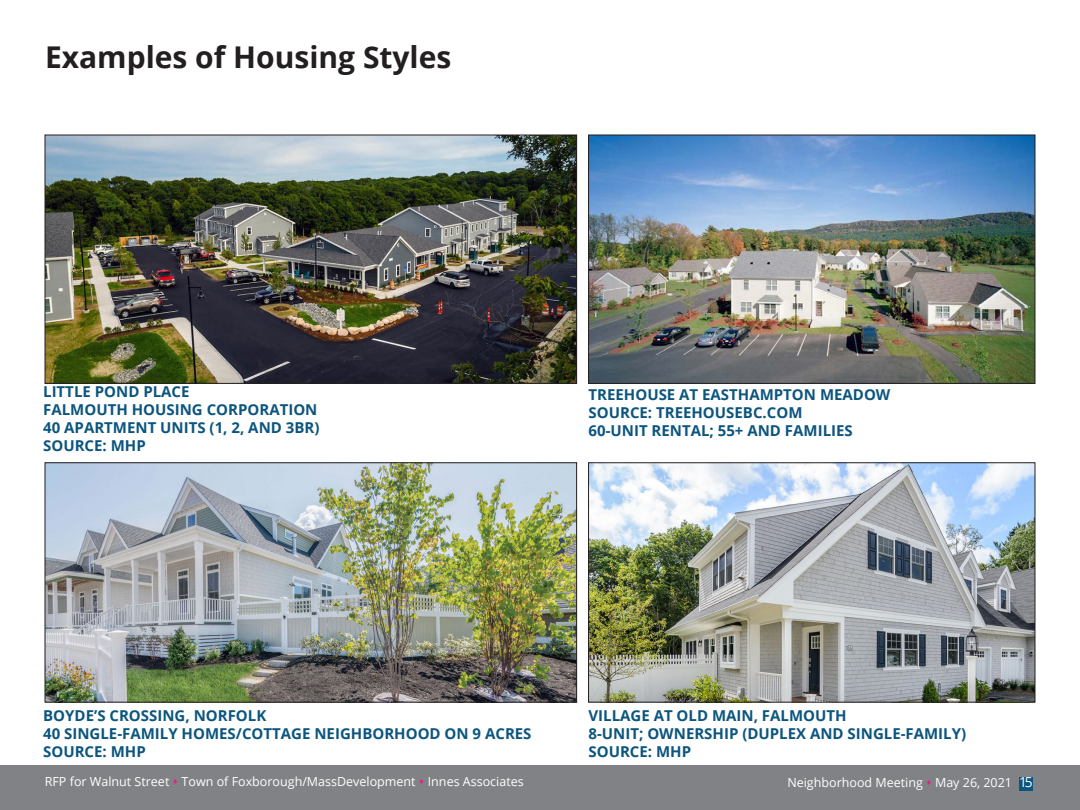
<style>
.page{position:relative;width:1080px;height:810px;background:#fff}
.page>*{position:absolute;margin:0;border:0;box-sizing:border-box;transform-origin:0 0}
.Page_Title{font:700 30px "Open Sans";color:#231f20}
.Call-out{font:700 15px "Open Sans";color:#0c557e}
.t1{font:12.5px "Open Sans";color:#fff}
.s1{color:#ed1d85}
.s2{font-size:13.75px}
</style>
<div class="page">
<div style="left:0;top:765px;width:1080px;height:45px;background:#808285"></div>
<div style="left:1019px;top:777px;width:14px;height:13px;background:#0c557e"></div>
<img style="left:47px;top:137px;width:528px;height:245px">
<div style="left:45px;top:135px;width:532px;height:249px;border:1px solid #231f20"></div>
<img style="left:590px;top:137px;width:443px;height:245px">
<div style="left:588px;top:135px;width:447px;height:249px;border:1px solid #231f20"></div>
<img style="left:47px;top:465px;width:528px;height:235px">
<div style="left:45px;top:463px;width:532px;height:239px;border:1px solid #231f20"></div>
<img style="left:590px;top:465px;width:443px;height:235px">
<div style="left:588px;top:463px;width:447px;height:239px;border:1px solid #231f20"></div>
<p class="Page_Title" style="left:45px;top:36px;width:408px">Examples of Housing Styles</p>
<p class="Call-out" style="left:43px;top:381px;width:148px">LITTLE POND PLACE</p>
<p class="Call-out" style="left:43px;top:399px;width:276px">FALMOUTH HOUSING CORPORATION</p>
<p class="Call-out" style="left:43px;top:417px;width:278px">40 APARTMENT UNITS (1, 2, AND 3BR)</p>
<p class="Call-out" style="left:43px;top:435px;width:104px">SOURCE: MHP</p>
<p class="Call-out" style="left:589px;top:384px;width:303px">TREEHOUSE AT EASTHAMPTON MEADOW</p>
<p class="Call-out" style="left:589px;top:402px;width:215px">SOURCE: TREEHOUSEBC.COM</p>
<p class="Call-out" style="left:589px;top:420px;width:266px">60-UNIT RENTAL; 55+ AND FAMILIES</p>
<p class="Call-out" style="left:43px;top:705px;width:225px">BOYDE’S CROSSING, NORFOLK</p>
<p class="Call-out" style="left:43px;top:723px;width:490px">40 SINGLE-FAMILY HOMES/COTTAGE NEIGHBORHOOD ON 9 ACRES</p>
<p class="Call-out" style="left:43px;top:741px;width:104px">SOURCE: MHP</p>
<p class="Call-out" style="left:589px;top:705px;width:260px">VILLAGE AT OLD MAIN, FALMOUTH</p>
<p class="Call-out" style="left:589px;top:723px;width:379px">8-UNIT; OWNERSHIP (DUPLEX AND SINGLE-FAMILY)</p>
<p class="Call-out" style="left:589px;top:741px;width:104px">SOURCE: MHP</p>
<p class="t1" style="left:45px;top:773px;width:480px">RFP for Walnut Street <span class="s1">▲</span> Town of Foxborough/MassDevelopment <span class="s1">▲</span> Innes Associates</p>
<p class="t1" style="left:787px;top:773px;width:247px">Neighborhood Meeting <span class="s1">▲</span> May 26, 2021 <span class="s2">15</span></p>
</div>
